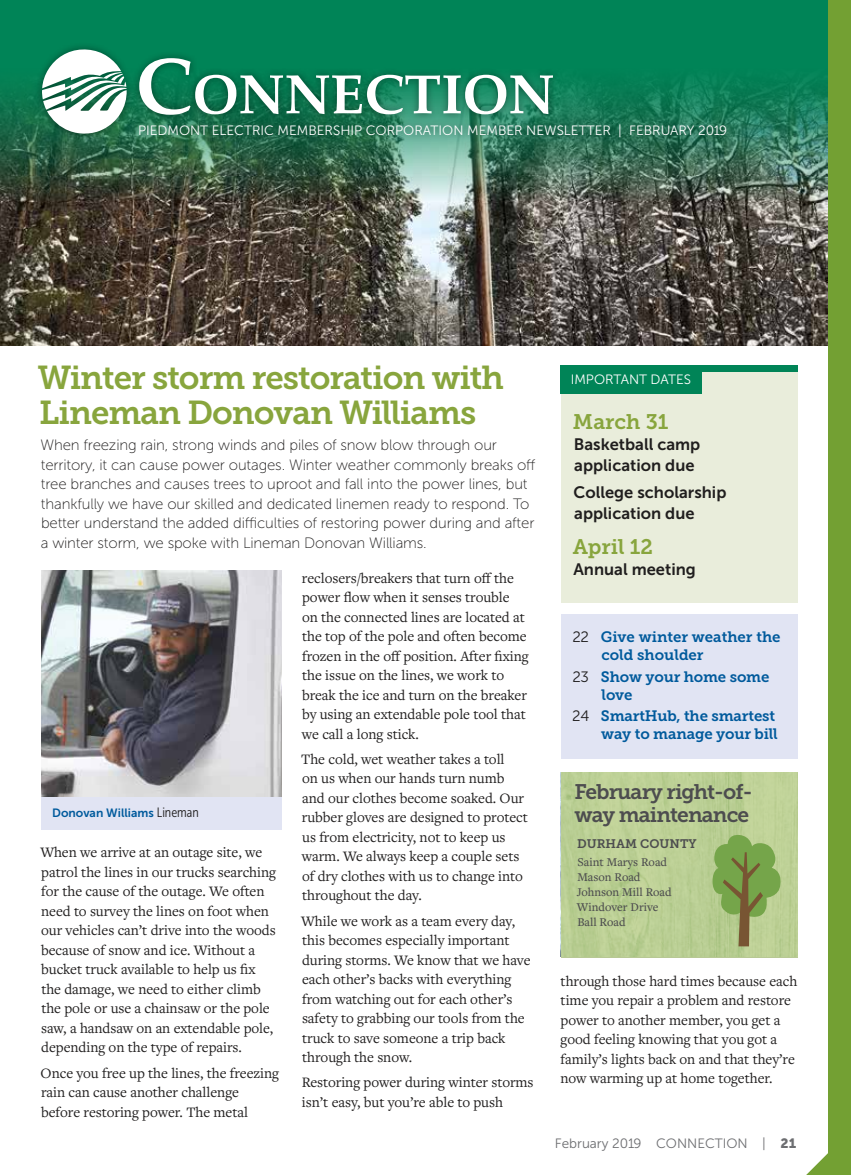
<style>
.page{position:relative;width:851px;height:1175px;background:#fff}
.page>*{position:absolute;margin:0;border:0;box-sizing:border-box;transform-origin:0 0}
.t1{font:700 79.5px "Palatino";color:#fff}
.t2{font:700 55.65px "Palatino";letter-spacing:-.005em;color:#fff}
.t3{font:33px/34.5px "Museo Slab 700";letter-spacing:-.03em;color:#88a53d}
.t4{font:21px/22.5px "Museo Slab 700";letter-spacing:-.04em;color:#4d4d4f}
.t5{font:21px "Museo Slab 700";color:#88a53d}
.t6{font:16.5px/21px "Museo Sans 700";color:#201e1e}
.t7{font:15px/19.5px "Freight Text Pro";letter-spacing:-.005em;color:#201e1e}
.t8{font:15px/19.5px "Museo Sans 100";letter-spacing:-.01em;color:#201e1e}
.t9{font:15px/18px "Museo Slab 700";letter-spacing:-.01em;color:#005a9c}
.t10{font:13.5px "Museo Sans 300";color:#fff}
.t11{font:13.5px "Museo Sans 300";color:#6d6e71}
.t12{font:500 12.3px/15px "Freight Text Pro";color:#4d4d4f}
.t13{font:12.3px "Museo Slab 700";color:#4d4d4f}
.t14{font:12px "Museo Sans 700";color:#005a9c}
.s1{font-family:"Museo Sans Cond 300";font-size:13.5px;color:#201e1e}
.s2{font-family:"Museo Sans 300";color:#201e1e}
.s3{font-family:"Museo Sans 900"}
</style>
<div class="page">
<img style="left:0;top:201px;width:827px;height:144px">
<div style="left:560px;top:614px;width:237px;height:144px;background:#e1e4f3"></div>
<div style="left:560px;top:364px;width:237px;height:238px;background:#e9eddb"></div>
<div style="left:560px;top:365px;width:141px;height:28px;background:#008457"></div>
<div style="left:577px;top:365px;width:220px;height:6px;background:#008457"></div>
<svg style="left:807px;top:1154px;width:20px;height:20px"></svg>
<img style="left:0;top:0;width:827px;height:201px">
<img style="left:560px;top:773px;width:237px;height:183px">
<svg style="left:712px;top:833px;width:70px;height:113px;background:#93ad67"></svg>
<img style="left:41px;top:570px;width:240px;height:227px">
<div style="left:41px;top:797px;width:240px;height:33px;background:#e1e4f3"></div>
<div style="left:827px;top:0;width:23px;height:1174px;background:#73a033"></div>
<div style="left:34px;top:42px;width:700px;height:102px;background:#000;opacity:.45"></div>
<svg style="left:42px;top:47px;width:85px;height:88px"></svg>
<h1 class="t1" style="left:135px;top:18px;width:59px">C</h1>
<p class="t10" style="left:138px;top:123px;width:485px">PIEDMONT ELECTRIC MEMBERSHIP CORPORATION MEMBER NEWSLETTER |</p>
<h2 class="t2" style="left:192px;top:47px;width:364px">ONNECTION</h2>
<p class="t10" style="left:629px;top:123px;width:99px">FEBRUARY 2019</p>
<h3 class="t3" style="left:38px;top:361px;width:467px">Winter storm restoration with<br>Lineman Donovan Williams</h3>
<p class="t8" style="left:40px;top:435px;width:496px">When freezing rain, strong winds and piles of snow blow through our territory, it can cause power outages. Winter weather commonly breaks off tree branches and causes trees to uproot and fall into the power lines, but thankfully we have our skilled and dedicated linemen ready to respond. To better understand the added difficulties of restoring power during and after a winter storm, we spoke with Lineman Donovan Williams.</p>
<p class="t14" style="left:52px;top:806px;width:148px">Donovan Williams <span class="s1">Lineman</span></p>
<p class="t7" style="left:40px;top:842px;width:237px">When we arrive at an outage site, we patrol the lines in our trucks searching for the cause of the outage. We often need to survey the lines on foot when our vehicles can’t drive into the woods because of snow and ice. Without a bucket truck available to help us fix the damage, we need to either climb the pole or use a chainsaw or the pole saw, a handsaw on an extendable pole, depending on the type of repairs.</p>
<p class="t7" style="left:41px;top:1062px;width:240px">Once you free up the lines, the freezing rain can cause another challenge before restoring power. The metal</p>
<p class="t7" style="left:302px;top:567px;width:228px">reclosers/breakers that turn off the power flow when it senses trouble on the connected lines are located at the top of the pole and often become frozen in the off position. After fixing the issue on the lines, we work to break the ice and turn on the breaker by using an extendable pole tool that we call a long stick.</p>
<p class="t7" style="left:301px;top:748px;width:228px">The cold, wet weather takes a toll<br>on us when our hands turn numb and our clothes become soaked. Our rubber gloves are designed to protect us from electricity, not to keep us warm. We always keep a couple sets of dry clothes with us to change into throughout the day.</p>
<p class="t7" style="left:301px;top:910px;width:231px">While we work as a team every day, this becomes especially important during storms. We know that we have each other’s backs with everything from watching out for each other’s safety to grabbing our tools from the truck to save someone a trip back through the snow.</p>
<p class="t7" style="left:302px;top:1072px;width:233px">Restoring power during winter storms isn’t easy, but you’re able to push</p>
<p class="t10" style="left:571px;top:372px;width:122px">IMPORTANT DATES</p>
<h3 class="t5" style="left:573px;top:409px;width:97px">March 31</h3>
<p class="t6" style="left:574px;top:433px;width:128px">Basketball camp application due</p>
<p class="t6" style="left:573px;top:482px;width:154px">College scholarship application due</p>
<h3 class="t5" style="left:572px;top:535px;width:82px">April 12</h3>
<p class="t6" style="left:573px;top:559px;width:124px">Annual meeting</p>
<p class="t9" style="left:601px;top:628px;width:181px;text-indent:-29px"><span class="s2">22</span> Give winter weather the cold shoulder</p>
<p class="t9" style="left:601px;top:667px;width:169px;text-indent:-29px"><span class="s2">23</span> Show your home some love</p>
<p class="t9" style="left:572px;top:707px;width:207px;text-align:right"><span class="s2">24</span> SmartHub, the smartest way to manage your bill</p>
<h3 class="t4" style="left:574px;top:781px;width:180px">February right-of&shy;way maintenance</h3>
<p class="t13" style="left:577px;top:837px;width:121px">DURHAM COUNTY</p>
<p class="t12" style="left:576px;top:854px;width:96px">Saint Marys Road<br>Mason Road<br>Johnson Mill Road<br>Windover Drive<br>Ball Road</p>
<p class="t7" style="left:560px;top:970px;width:238px">through those hard times because each time you repair a problem and restore power to another member, you get a good feeling knowing that you got a family’s lights back on and that they’re now warming up at home together.</p>
<p class="t11" style="left:555px;top:1136px;width:243px">February 2019 CONNECTION | <span class="s3">21</span></p>
</div>
